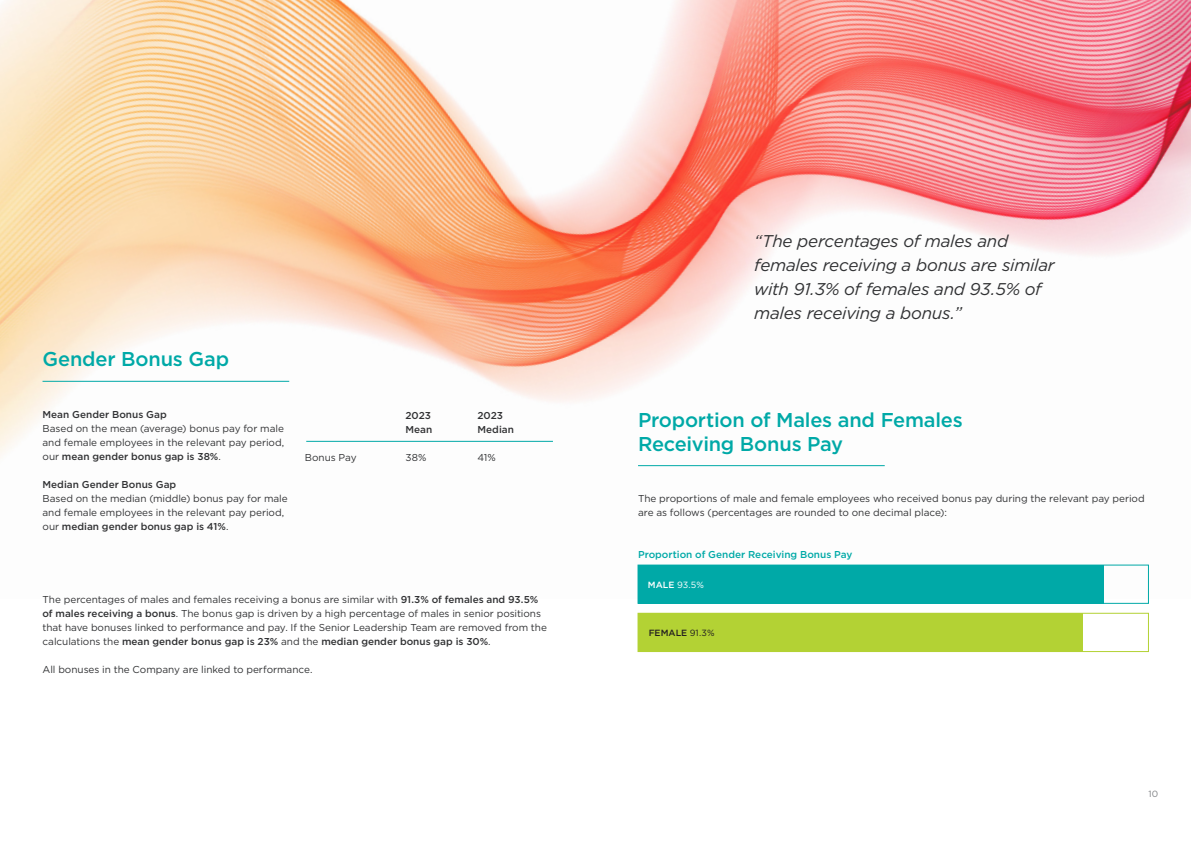
<style>
.page{position:relative;width:1191px;height:842px;background:#fff}
.page>*{position:absolute;margin:0;border:0;box-sizing:border-box;transform-origin:0 0}
.t1{font:500 20px "Gotham";letter-spacing:-.01em;color:#00a9a7}
.t2{font:italic 17px/24px "Gotham";letter-spacing:-.02em;color:#313234}
.t3{font:10px/14px "Gotham";letter-spacing:-.005em;color:#313234}
.t4{font:500 10px "Gotham";color:#313234}
.t5{font:500 10px "Gotham";color:#00a9a7}
.t6{font:500 9px "Gotham";letter-spacing:.005em;color:#231f20}
.t7{font:9px "Gotham";color:#fff}
.t8{font:9px "Gotham";color:#808285}
.s1{font-weight:500}
.s2{font-weight:400}
</style>
<div class="page">
<img style="left:0;top:0;width:1191px;height:598px">
<hr style="left:638px;top:465px;width:246px;height:1px;background:#00a9a7">
<div style="left:637px;top:613px;width:512px;height:39px;border:1px solid #b3d234"></div>
<div style="left:637px;top:565px;width:512px;height:39px;border:1px solid #00a9a7"></div>
<div style="left:638px;top:565px;width:465px;height:38px;background:#00a9a7"></div>
<div style="left:638px;top:613px;width:444px;height:38px;background:#b3d234"></div>
<hr style="left:43px;top:381px;width:246px;height:1px;background:#00a9a7">
<hr style="left:306px;top:441px;width:247px;height:1px;background:#00a9a7">
<p class="t1" style="left:43px;top:346px;width:188px">Gender Bonus Gap</p>
<p class="t4" style="left:43px;top:408px;width:126px">Mean Gender Bonus Gap</p>
<p class="t3" style="left:43px;top:421px;width:243px;text-align:justify">Based on the mean (average) bonus pay for male and female employees in the relevant pay period, our <span class="s1">mean gender bonus gap is 38%</span>.</p>
<p class="t4" style="left:43px;top:478px;width:135px">Median Gender Bonus Gap</p>
<p class="t3" style="left:43px;top:491px;width:247px">Based on the median (middle) bonus pay for male and female employees in the relevant pay period, our <span class="s1">median gender bonus gap is 41%</span>.</p>
<p class="t3" style="left:305px;top:450px;width:53px">Bonus Pay</p>
<p class="t4" style="left:405px;top:409px;width:27px">2023</p>
<p class="t4" style="left:477px;top:409px;width:27px">2023</p>
<p class="t4" style="left:405px;top:423px;width:28px">Mean</p>
<p class="t4" style="left:477px;top:423px;width:38px">Median</p>
<p class="t3" style="left:405px;top:450px;width:22px">38%</p>
<p class="t3" style="left:477px;top:450px;width:20px">41%</p>
<p class="t3" style="left:43px;top:592px;width:506px">The percentages of males and females receiving a bonus are similar with <span class="s1">91.3% of females and 93.5% of males receiving a bonus</span>. The bonus gap is driven by a high percentage of males in senior positions that have bonuses linked to performance and pay. If the Senior Leadership Team are removed from the calculations the <span class="s1">mean gender bonus gap is 23%</span> and the <span class="s1">median gender bonus gap is 30%</span>.</p>
<p class="t3" style="left:43px;top:662px;width:271px">All bonuses in the Company are linked to performance.</p>
<p class="t2" style="left:754px;top:228px;width:302px">“The percentages of males and females receiving a bonus are similar with 91.3% of females and 93.5% of males receiving a bonus.”</p>
<p class="t1" style="left:638px;top:407px;width:326px">Proportion of Males and Females</p>
<p class="t1" style="left:638px;top:431px;width:207px">Receiving Bonus Pay</p>
<p class="t3" style="left:638px;top:491px;width:508px">The proportions of male and female employees who received bonus pay during the relevant pay period are as follows (percentages are rounded to one decimal place):</p>
<p class="t5" style="left:638px;top:547px;width:216px">Proportion of Gender Receiving Bonus Pay</p>
<p class="t7" style="left:648px;top:579px;width:57px"><span class="s1">MALE</span> 93.5%</p>
<p class="t6" style="left:648px;top:627px;width:67px">FEMALE <span class="s2">91.3%</span></p>
<p class="t8" style="left:1148px;top:788px;width:11px">10</p>
</div>
